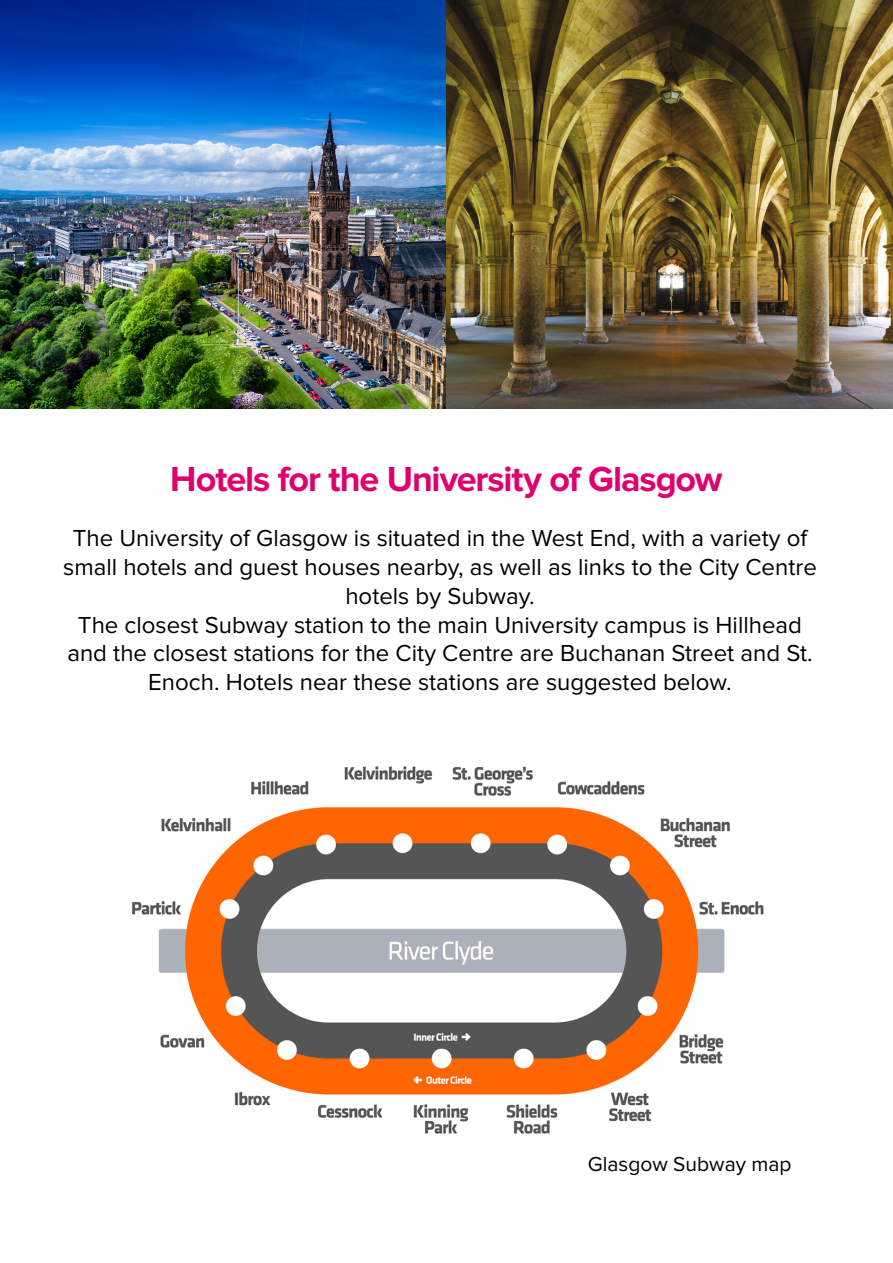
<style>
.page{position:relative;width:893px;height:1263px;background:#fff}
.page>*{position:absolute;margin:0;border:0;box-sizing:border-box;transform-origin:0 0}
.t1{font:700 36px "Proxima Nova";letter-spacing:-.03em;color:#df006e}
.t2{font:24px/28.8px "Proxima Nova";color:#000;text-align:center}
.t3{font:21px "Proxima Nova";color:#000}
</style>
<div class="page">
<img style="left:0;top:0;width:893px;height:408px">
<img style="left:132px;top:766px;width:632px;height:368px">
<h1 class="t1" style="left:170px;top:458px;width:554px">Hotels for the University of Glasgow</h1>
<p class="t2" style="left:63px;top:524px;width:755px">The University of Glasgow is situated in the West End, with a variety of small hotels and guest houses nearby, as well as links to the City Centre hotels by Subway.<br>The closest Subway station to the main University campus is Hillhead and the closest stations for the City Centre are Buchanan Street and St.<br>Enoch. Hotels near these stations are suggested below.</p>
<p class="t3" style="left:588px;top:1152px;width:205px">Glasgow Subway map</p>
</div>
